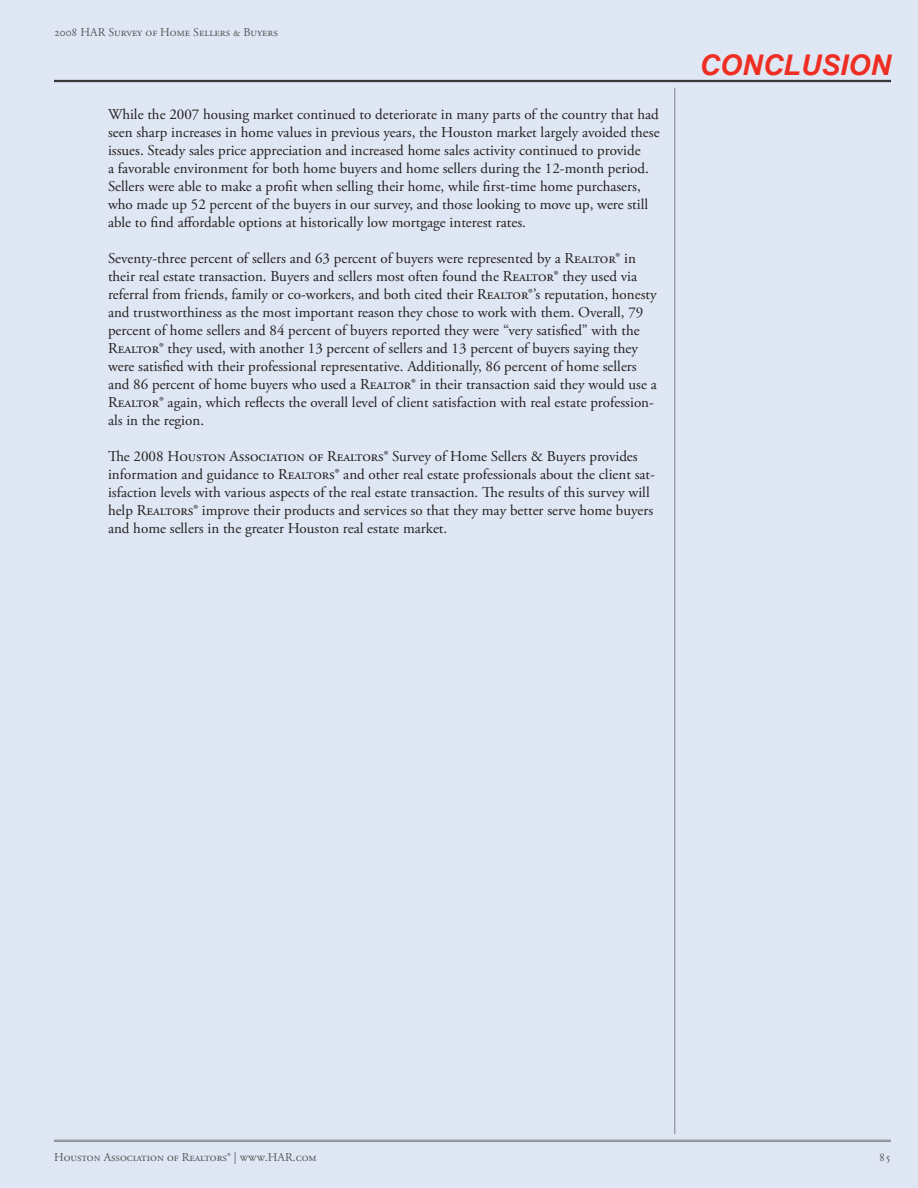
<style>
.page{position:relative;width:918px;height:1188px;background:#e0e7f4}
.page>*{position:absolute;margin:0;border:0;box-sizing:border-box;transform-origin:0 0}
.t1{font:italic 700 28.5px "Arial";color:#ee2e22}
.t2{font:15px/18px "Adobe Garamond Pro";color:#231f20}
.t3{font:12px "Adobe Garamond Pro";color:#57585a}
</style>
<div class="page">
<hr style="left:54px;top:80px;width:837px;height:1px;background:#231f20">
<hr style="left:54px;top:81px;width:837px;height:1px;background:#231f20">
<hr style="left:54px;top:1140px;width:837px;height:1px;background:#808285">
<hr style="left:54px;top:1141px;width:837px;height:1px;background:#808285">
<hr style="left:675px;top:88px;width:1px;height:1046px;background:#808285">
<p class="t3" style="left:54px;top:25px;width:225px">2008 HAR Survey of Home Sellers &amp; Buyers</p>
<p class="t2" style="left:108px;top:106px;width:553px">While the 2007 housing market continued to deteriorate in many parts of the country that had seen sharp increases in home values in previous years, the Houston market largely avoided these issues. Steady sales price appreciation and increased home sales activity continued to provide<br>a favorable environment for both home buyers and home sellers during the 12-month period.<br>Sellers were able to make a profit when selling their home, while first-time home purchasers, who made up 52 percent of the buyers in our survey, and those looking to move up, were still able to find affordable options at historically low mortgage interest rates.</p>
<p class="t2" style="left:108px;top:250px;width:550px">Seventy-three percent of sellers and 63 percent of buyers were represented by a Realtor® in their real estate transaction. Buyers and sellers most often found the Realtor® they used via referral from friends, family or co-workers, and both cited their Realtor®’s reputation, honesty and trustworthiness as the most important reason they chose to work with them. Overall, 79 percent of home sellers and 84 percent of buyers reported they were “very satisfied” with the Realtor® they used, with another 13 percent of sellers and 13 percent of buyers saying they were satisfied with their professional representative. Additionally, 86 percent of home sellers and 86 percent of home buyers who used a Realtor® in their transaction said they would use a Realtor® again, which reflects the overall level of client satisfaction with real estate profession&shy;als in the region.</p>
<p class="t2" style="left:108px;top:448px;width:549px">The 2008 Houston Association of Realtors® Survey of Home Sellers &amp; Buyers provides information and guidance to Realtors® and other real estate professionals about the client sat&shy;isfaction levels with various aspects of the real estate transaction. The results of this survey will help Realtors® improve their products and services so that they may better serve home buyers and home sellers in the greater Houston real estate market.</p>
<p class="t1" style="left:699px;top:49px;width:193px">CONCLUSION</p>
<p class="t3" style="left:54px;top:1150px;width:264px">Houston Association of Realtors® | www.HAR.com</p>
<p class="t3" style="left:879px;top:1150px;width:13px">85</p>
</div>
